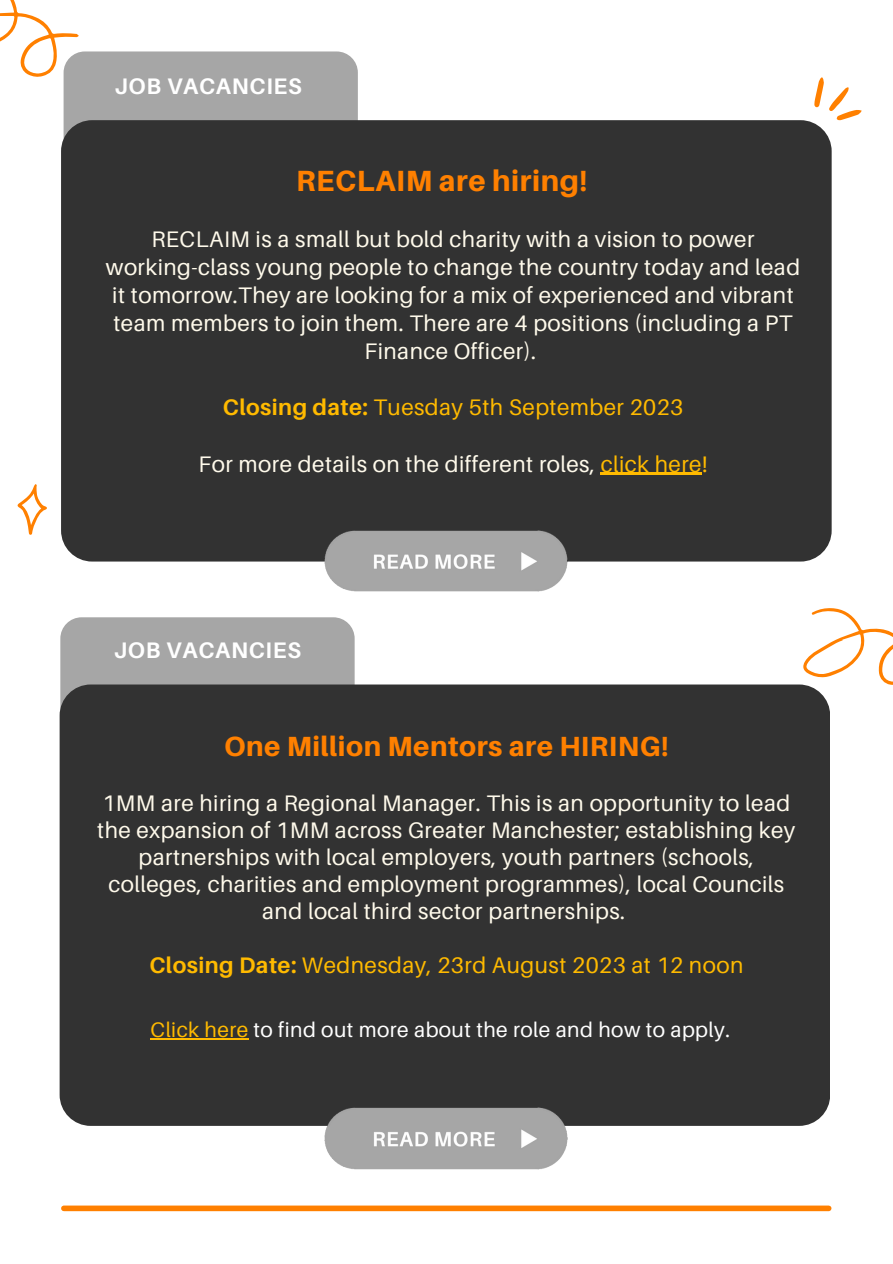
<style>
.page{position:relative;width:893px;height:1264px;background:#fff}
.page>*{position:absolute;margin:0;border:0;box-sizing:border-box;transform-origin:0 0}
.t1{font:800 29.25px "Aileron";letter-spacing:.02em;color:#ff8000}
.t2{font:800 27.75px "Aileron";letter-spacing:.02em;color:#ff8000}
.t3{font:22.5px/27px "Aileron";letter-spacing:.02em;color:#fffaeb;text-align:center}
.t4{font:22.5px "Aileron";letter-spacing:.02em;color:#ffba00}
.t5{font:700 22.5px "Aileron";letter-spacing:.03em;color:#fff}
.t6{font:21px "Aileron";letter-spacing:.02em;color:#fff}
.s1{font-weight:700}
.s2{color:#ffba00}
</style>
<div class="page">
<div style="left:60px;top:617px;width:294px;height:113px;background:#a6a6a6;border-radius:21px"></div>
<div style="left:60px;top:684px;width:770px;height:441px;background:#323232;border-radius:31px"></div>
<div style="left:64px;top:1205px;width:764px;height:6px;background:#ff8000"></div>
<svg style="left:0;top:0;width:79px;height:85px"></svg>
<img style="left:323px;top:1107px;width:246px;height:63px">
<div style="left:64px;top:51px;width:294px;height:113px;background:#a6a6a6;border-radius:21px"></div>
<div style="left:61px;top:120px;width:770px;height:441px;background:#323232;border-radius:31px"></div>
<svg style="left:814px;top:77px;width:47px;height:43px"></svg>
<svg style="left:17px;top:484px;width:30px;height:51px"></svg>
<svg style="left:783px;top:608px;width:109px;height:104px"></svg>
<img style="left:323px;top:530px;width:246px;height:62px">
<hr style="left:151px;top:1038px;width:97px;height:1px;background:#ffba00">
<hr style="left:600px;top:472px;width:102px;height:3px;background:#ffba00">
<p class="t5" style="left:115px;top:72px;width:189px">JOB VACANCIES</p>
<p class="t1" style="left:296px;top:163px;width:293px">RECLAIM are hiring!</p>
<p class="t3" style="left:106px;top:224px;width:695px;line-height:28px">RECLAIM is a small but bold charity with a vision to power working-class young people to change the country today and lead it tomorrow.They are looking for a mix of experienced and vibrant team members to join them. There are 4 positions (including a PT Finance Officer).</p>
<p class="t4" style="left:223px;top:393px;width:462px"><span class="s1">Closing date:</span> Tuesday 5th September 2023</p>
<p class="t3" style="left:198px;top:450px;width:510px">For more details on the different roles, <span class="s2">click here!</span></p>
<p class="t5" style="left:114px;top:635px;width:189px">JOB VACANCIES</p>
<p class="t2" style="left:224px;top:729px;width:446px">One Million Mentors are HIRING!</p>
<p class="t3" style="left:97px;top:788px;width:699px">1MM are hiring a Regional Manager. This is an opportunity to lead the expansion of 1MM across Greater Manchester; establishing key partnerships with local employers, youth partners (schools, colleges, charities and employment programmes), local Councils and local third sector partnerships.</p>
<p class="t4" style="left:149px;top:950px;width:595px"><span class="s1">Closing Date:</span> Wednesday, 23rd August 2023 at 12 noon</p>
<p class="t6" style="left:151px;top:1017px;width:580px"><span class="s2">Click here</span> to find out more about the role and how to apply.</p>
</div>
